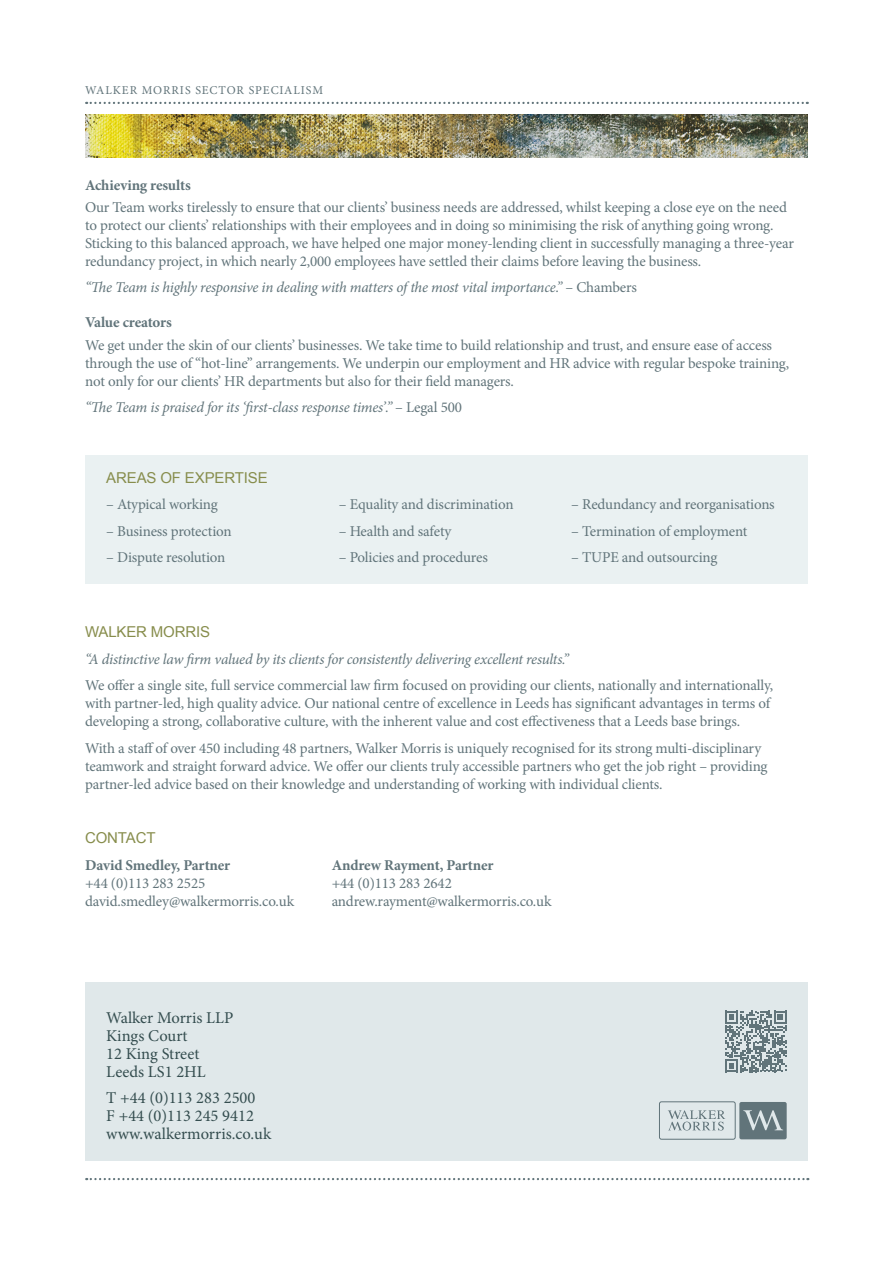
<style>
.page{position:relative;width:893px;height:1263px;background:#fff}
.page>*{position:absolute;margin:0;border:0;box-sizing:border-box;transform-origin:0 0}
.WM_footer{font:16.5px/18px "Minion Pro";color:#344d4f}
.WM_body_copy{font:15px/18px "Minion Pro";letter-spacing:-.01em;color:#61747a}
.WM_body_copy__last_l{font:italic 15px "Minion Pro";letter-spacing:-.02em;color:#61747a}
.WM_sub_head{font:15px "Arial";letter-spacing:-.01em;color:#878d4c}
.WM_body_sub_head{font:700 15px "Minion Pro";letter-spacing:-.01em;color:#61747a}
.t1{font:12px "Minion Pro";letter-spacing:.08em;color:#61747a}
.s1{font-style:normal}
.s2{font-weight:700}
</style>
<div class="page">
<img style="left:85px;top:115px;width:723px;height:42px">
<svg style="left:86px;top:102px;width:722px;height:2px"></svg>
<svg style="left:86px;top:1178px;width:722px;height:2px"></svg>
<div style="left:85px;top:455px;width:723px;height:129px;background:#eaf1f2"></div>
<div style="left:85px;top:982px;width:723px;height:179px;background:#e0e8ea"></div>
<svg style="left:668px;top:1110px;width:57px;height:20px"></svg>
<div style="left:659px;top:1101px;width:77px;height:39px;border:1px solid #61747a;border-radius:2px"></div>
<svg style="left:739px;top:1102px;width:48px;height:37px;background:#74868b"></svg>
<svg style="left:725px;top:1011px;width:62px;height:61px"></svg>
<p class="t1" style="left:85px;top:82px;width:240px">WALKER MORRIS SECTOR SPECIALISM</p>
<p class="WM_body_sub_head" style="left:85px;top:174px;width:107px">Achieving results</p>
<p class="WM_body_copy" style="left:85px;top:198px;width:710px">Our Team works tirelessly to ensure that our clients’ business needs are addressed, whilst keeping a close eye on the need to protect our clients’ relationships with their employees and in doing so minimising the risk of anything going wrong.<br>Sticking to this balanced approach, we have helped one major money-lending client in successfully managing a three-year redundancy project, in which nearly 2,000 employees have settled their claims before leaving the business.</p>
<p class="WM_body_copy__last_l" style="left:85px;top:277px;width:553px">“The Team is highly responsive in dealing with matters of the most vital importance.” <span class="s1">– Chambers</span></p>
<p class="WM_body_sub_head" style="left:85px;top:312px;width:88px">Value creators</p>
<p class="WM_body_copy" style="left:85px;top:336px;width:706px">We get under the skin of our clients’ businesses. We take time to build relationship and trust, and ensure ease of access through the use of “hot-line” arrangements. We underpin our employment and HR advice with regular bespoke training, not only for our clients’ HR departments but also for their field managers.</p>
<p class="WM_body_copy__last_l" style="left:85px;top:397px;width:378px">“The Team is praised for its ‘first-class response times’.” <span class="s1">– Legal 500</span></p>
<p class="WM_sub_head" style="left:106px;top:468px;width:163px">AREAS OF EXPERTISE</p>
<p class="WM_body_copy" style="left:106px;top:496px;width:113px">– Atypical working</p>
<p class="WM_body_copy" style="left:106px;top:522px;width:127px">– Business protection</p>
<p class="WM_body_copy" style="left:106px;top:549px;width:121px">– Dispute resolution</p>
<p class="WM_body_copy" style="left:339px;top:496px;width:176px">– Equality and discrimination</p>
<p class="WM_body_copy" style="left:339px;top:522px;width:114px">– Health and safety</p>
<p class="WM_body_copy" style="left:339px;top:549px;width:151px">– Policies and procedures</p>
<p class="WM_body_copy" style="left:571px;top:496px;width:205px">– Redundancy and reorganisations</p>
<p class="WM_body_copy" style="left:571px;top:522px;width:178px">– Termination of employment</p>
<p class="WM_body_copy" style="left:571px;top:549px;width:148px">– TUPE and outsourcing</p>
<p class="WM_sub_head" style="left:85px;top:622px;width:127px">WALKER MORRIS</p>
<p class="WM_body_copy__last_l" style="left:85px;top:649px;width:485px">“A distinctive law firm valued by its clients for consistently delivering excellent results.”</p>
<p class="WM_body_copy" style="left:85px;top:677px;width:690px">We offer a single site, full service commercial law firm focused on providing our clients, nationally and internationally, with partner-led, high quality advice. Our national centre of excellence in Leeds has significant advantages in terms of developing a strong, collaborative culture, with the inherent value and cost effectiveness that a Leeds base brings.</p>
<p class="WM_body_copy" style="left:85px;top:739px;width:684px">With a staff of over 450 including 48 partners, Walker Morris is uniquely recognised for its strong multi-disciplinary teamwork and straight forward advice. We offer our clients truly accessible partners who get the job right – providing partner-led advice based on their knowledge and understanding of working with individual clients.</p>
<p class="WM_sub_head" style="left:85px;top:828px;width:72px">CONTACT</p>
<p class="WM_body_copy" style="left:85px;top:856px;width:211px"><span class="s2">David Smedley, Partner<br></span>+44 (0)113 283 2525 david.smedley@walkermorris.co.uk</p>
<p class="WM_body_copy" style="left:332px;top:856px;width:221px"><span class="s2">Andrew Rayment, Partner<br></span>+44 (0)113 283 2642 andrew.rayment@walkermorris.co.uk</p>
<p class="WM_footer" style="left:106px;top:1008px;width:129px">Walker Morris LLP<br>Kings Court<br>12 King Street<br>Leeds LS1 2HL</p>
<p class="WM_footer" style="left:106px;top:1089px;width:167px">T +44 (0)113 283 2500<br>F +44 (0)113 245 9412 www.walkermorris.co.uk</p>
</div>
